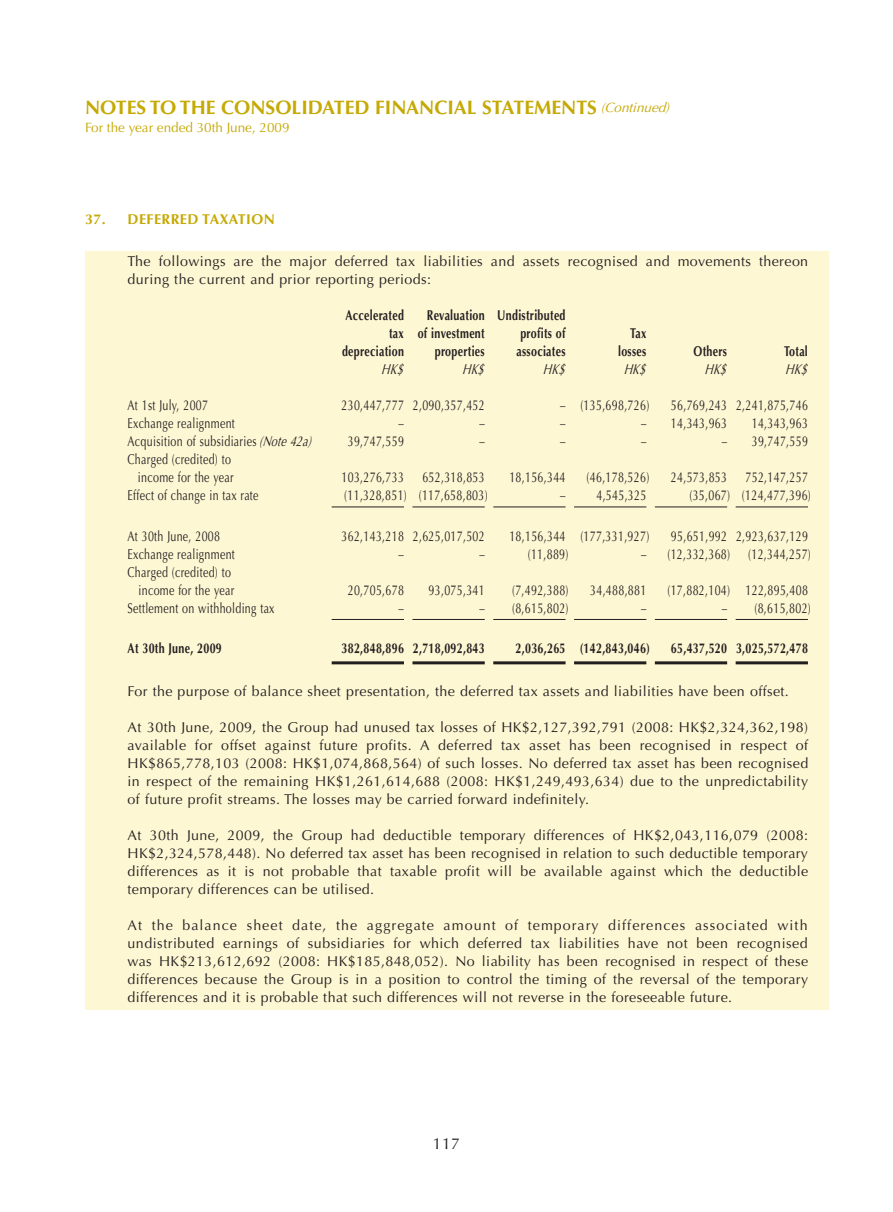
<style>
.page{position:relative;width:893px;height:1212px;background:#fff}
.page>*{position:absolute;margin:0;border:0;box-sizing:border-box;transform-origin:0 0}
.t1{font:700 19.5px "Optima LT Std";color:#c5a904}
.t2{font:15.75px "Optima LT Std";color:#231f20}
.t3{font:14.25px/18px "Optima LT Std";letter-spacing:.03em;color:#231f20;text-align:justify}
.t4{font:14.25px/17.9px "Optima LT Std";letter-spacing:.03em;color:#231f20;text-align:right;scale:.75 1}
.t5{font:700 14.25px/18px "Optima LT Std";letter-spacing:.03em;color:#231f20;scale:.75 1}
.t6{font:700 14.25px "Optima LT Std";letter-spacing:.03em;color:#c5a904}
.t7{font:italic 14.25px "Optima LT Std";color:#231f20;scale:.75 1}
.t8{font:13.5px "Optima LT Std";color:#c5a904}
.s1{font-weight:400;font-style:italic;font-size:13.5px}
.s2{font-style:italic}
</style>
<div class="page">
<div style="left:85px;top:251px;width:744px;height:759px;background:#fef7d4"></div>
<hr style="left:332px;top:506px;width:72px;height:1px;background:#231f20">
<hr style="left:412px;top:506px;width:73px;height:1px;background:#231f20">
<hr style="left:493px;top:506px;width:73px;height:1px;background:#231f20">
<hr style="left:574px;top:506px;width:72px;height:1px;background:#231f20">
<hr style="left:655px;top:506px;width:72px;height:1px;background:#231f20">
<hr style="left:736px;top:506px;width:72px;height:1px;background:#231f20">
<hr style="left:332px;top:619px;width:72px;height:1px;background:#231f20">
<hr style="left:412px;top:619px;width:73px;height:1px;background:#231f20">
<hr style="left:493px;top:619px;width:73px;height:1px;background:#231f20">
<hr style="left:574px;top:619px;width:72px;height:1px;background:#231f20">
<hr style="left:655px;top:619px;width:72px;height:1px;background:#231f20">
<hr style="left:736px;top:619px;width:72px;height:1px;background:#231f20">
<hr style="left:332px;top:661px;width:72px;height:3px;background:#231f20">
<hr style="left:412px;top:661px;width:73px;height:3px;background:#231f20">
<hr style="left:493px;top:661px;width:73px;height:3px;background:#231f20">
<hr style="left:574px;top:661px;width:72px;height:3px;background:#231f20">
<hr style="left:655px;top:661px;width:72px;height:3px;background:#231f20">
<hr style="left:736px;top:661px;width:72px;height:3px;background:#231f20">
<h1 class="t1" style="left:85px;top:96px;width:590px">NOTES TO THE CONSOLIDATED FINANCIAL STATEMENTS <span class="s1">(Continued)</span></h1>
<p class="t8" style="left:85px;top:119px;width:206px">For the year ended 30th June, 2009</p>
<p class="t6" style="left:85px;top:211px;width:191px">37. DEFERRED TAXATION</p>
<p class="t3" style="left:128px;top:253px;width:682px">The followings are the major deferred tax liabilities and assets recognised and movements thereon during the current and prior reporting periods:</p>
<p class="t5" style="left:345px;top:307px;width:79px">Accelerated</p>
<p class="t5" style="left:389px;top:307px;width:237px;text-indent:38px">Revaluation Undistributed tax of investment</p>
<p class="t5" style="left:520px;top:325px;width:62px">profits of</p>
<p class="t5" style="left:630px;top:325px;width:23px">Tax</p>
<p class="t5" style="left:342px;top:343px;width:84px">depreciation</p>
<p class="t5" style="left:435px;top:343px;width:68px">properties</p>
<p class="t5" style="left:517px;top:343px;width:67px">associates</p>
<p class="t5" style="left:618px;top:343px;width:39px">losses</p>
<p class="t5" style="left:694px;top:343px;width:46px">Others</p>
<p class="t5" style="left:784px;top:343px;width:33px">Total</p>
<p class="t7" style="left:381px;top:361px;width:36px">HK$</p>
<p class="t7" style="left:462px;top:361px;width:36px">HK$</p>
<p class="t7" style="left:543px;top:361px;width:36px">HK$</p>
<p class="t7" style="left:624px;top:361px;width:36px">HK$</p>
<p class="t7" style="left:704px;top:361px;width:36px">HK$</p>
<p class="t7" style="left:785px;top:361px;width:36px">HK$</p>
<p class="t4" style="left:128px;top:397px;width:109px">At 1st July, 2007</p>
<p class="t4" style="left:342px;top:397px;width:192px">230,447,777 2,090,357,452</p>
<p class="t4" style="left:560px;top:397px;width:120px">– (135,698,726)</p>
<p class="t4" style="left:671px;top:397px;width:184px">56,769,243 2,241,875,746</p>
<p class="t4" style="left:128px;top:415px;width:145px">Exchange realignment</p>
<p class="t4" style="left:399px;top:415px;width:9px">–</p>
<p class="t4" style="left:479px;top:415px;width:9px">–</p>
<p class="t4" style="left:560px;top:415px;width:9px">–</p>
<p class="t4" style="left:641px;top:415px;width:116px">– 14,343,963</p>
<p class="t4" style="left:752px;top:415px;width:76px">14,343,963</p>
<p class="t4" style="left:128px;top:433px;width:252px">Acquisition of subsidiaries <span class="s2">(Note42a)</span></p>
<p class="t4" style="left:348px;top:433px;width:76px">39,747,559</p>
<p class="t4" style="left:479px;top:433px;width:9px">–</p>
<p class="t4" style="left:560px;top:433px;width:9px">–</p>
<p class="t4" style="left:641px;top:433px;width:9px">–</p>
<p class="t4" style="left:722px;top:433px;width:116px">– 39,747,559</p>
<p class="t4" style="left:128px;top:451px;width:143px">Charged (credited) to income for the year</p>
<p class="t4" style="left:342px;top:469px;width:85px">103,276,733</p>
<p class="t4" style="left:422px;top:469px;width:85px">652,318,853</p>
<p class="t4" style="left:509px;top:469px;width:76px">18,156,344</p>
<p class="t4" style="left:587px;top:469px;width:85px">(46,178,526)</p>
<p class="t4" style="left:671px;top:469px;width:76px">24,573,853</p>
<p class="t4" style="left:745px;top:469px;width:85px">752,147,257</p>
<p class="t4" style="left:128px;top:487px;width:176px">Effect of change in tax rate</p>
<p class="t4" style="left:344px;top:487px;width:193px">(11,328,851) (117,658,803)</p>
<p class="t4" style="left:560px;top:487px;width:116px">– 4,545,325</p>
<p class="t4" style="left:689px;top:487px;width:164px">(35,067) (124,477,396)</p>
<p class="t4" style="left:128px;top:527px;width:125px">At 30th June, 2008</p>
<p class="t4" style="left:342px;top:527px;width:192px">362,143,218 2,625,017,502</p>
<p class="t4" style="left:509px;top:527px;width:188px">18,156,344 (177,331,927)</p>
<p class="t4" style="left:671px;top:527px;width:184px">95,651,992 2,923,637,129</p>
<p class="t4" style="left:128px;top:545px;width:145px">Exchange realignment</p>
<p class="t4" style="left:399px;top:545px;width:9px">–</p>
<p class="t4" style="left:479px;top:545px;width:9px">–</p>
<p class="t4" style="left:528px;top:545px;width:56px">(11,889)</p>
<p class="t4" style="left:641px;top:545px;width:120px">– (12,332,368)</p>
<p class="t4" style="left:748px;top:545px;width:85px">(12,344,257)</p>
<p class="t4" style="left:128px;top:563px;width:144px">Charged (credited) to income for the year</p>
<p class="t4" style="left:348px;top:581px;width:76px">20,705,678</p>
<p class="t4" style="left:429px;top:581px;width:76px">93,075,341</p>
<p class="t4" style="left:512px;top:581px;width:77px">(7,492,388)</p>
<p class="t4" style="left:590px;top:581px;width:76px">34,488,881</p>
<p class="t4" style="left:667px;top:581px;width:189px">(17,882,104) 122,895,408</p>
<p class="t4" style="left:128px;top:599px;width:198px">Settlement on withholding tax</p>
<p class="t4" style="left:399px;top:599px;width:9px">–</p>
<p class="t4" style="left:479px;top:599px;width:120px">– (8,615,802)</p>
<p class="t4" style="left:641px;top:599px;width:9px">–</p>
<p class="t4" style="left:722px;top:599px;width:120px">– (8,615,802)</p>
<p class="t5" style="left:128px;top:640px;width:127px">At 30th June, 2009</p>
<p class="t5" style="left:342px;top:640px;width:192px">382,848,896 2,718,092,843</p>
<p class="t5" style="left:516px;top:640px;width:181px">2,036,265 (142,843,046)</p>
<p class="t5" style="left:671px;top:640px;width:184px">65,437,520 3,025,572,478</p>
<p class="t3" style="left:128px;top:682px;width:663px">For the purpose of balance sheet presentation, the deferred tax assets and liabilities have been offset.</p>
<p class="t3" style="left:128px;top:718px;width:682px">At 30th June, 2009, the Group had unused tax losses of HK$2,127,392,791 (2008: HK$2,324,362,198) available for offset against future profits. A deferred tax asset has been recognised in respect of HK$865,778,103 (2008: HK$1,074,868,564) of such losses. No deferred tax asset has been recognised in respect of the remaining HK$1,261,614,688 (2008: HK$1,249,493,634) due to the unpredictability of future profit streams. The losses may be carried forward indefinitely.</p>
<p class="t3" style="left:128px;top:826px;width:682px">At 30th June, 2009, the Group had deductible temporary differences of HK$2,043,116,079 (2008:<br>HK$2,324,578,448). No deferred tax asset has been recognised in relation to such deductible temporary differences as it is not probable that taxable profit will be available against which the deductible temporary differences can be utilised.</p>
<p class="t3" style="left:128px;top:916px;width:682px">At the balance sheet date, the aggregate amount of temporary differences associated with undistributed earnings of subsidiaries for which deferred tax liabilities have not been recognised was HK$213,612,692 (2008: HK$185,848,052). No liability has been recognised in respect of these differences because the Group is in a position to control the timing of the reversal of the temporary differences and it is probable that such differences will not reverse in the foreseeable future.</p>
<p class="t2" style="left:433px;top:1134px;width:29px">117</p>
</div>
